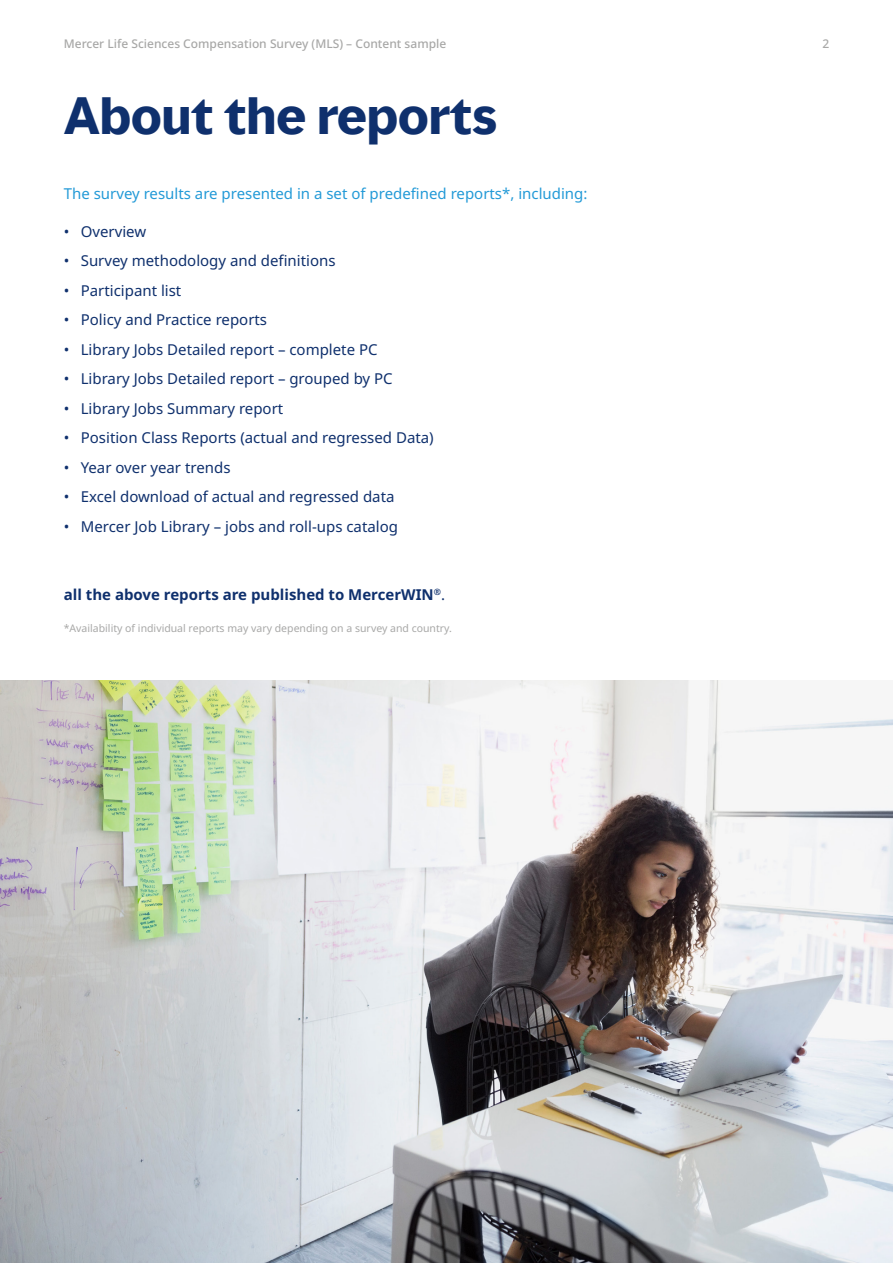
<style>
.page{position:relative;width:893px;height:1263px;background:#fff}
.page>*{position:absolute;margin:0;border:0;box-sizing:border-box;transform-origin:0 0}
.t1{font:700 48px "MMC Display";color:#0f306d}
.t2{font:15px "Noto Sans";color:#0f306d}
.t3{font:15px "Noto Sans";color:#239ad7}
.t4{font:700 15px "Noto Sans";color:#0f306d}
.t5{font:500 12px "Noto Sans";color:#a8a8a7}
.t6{font:10.5px "Noto Sans";color:#a8a8a7}
.s1{font-weight:400}
</style>
<div class="page">
<img style="left:0;top:680px;width:893px;height:583px">
<p class="t5" style="left:64px;top:35px;width:384px">Mercer Life Sciences Compensation Survey (MLS) – Content sample</p>
<p class="t5" style="left:822px;top:35px;width:8px">2</p>
<h1 class="t1" style="left:64px;top:85px;width:435px">About the reports</h1>
<p class="t3" style="left:64px;top:183px;width:525px">The survey results are presented in a set of predefined reports*, including:</p>
<p class="t2" style="left:64px;top:221px;width:84px">• Overview</p>
<p class="t2" style="left:64px;top:250px;width:273px">• Survey methodology and definitions</p>
<p class="t2" style="left:64px;top:280px;width:119px">• Participant list</p>
<p class="t2" style="left:64px;top:309px;width:205px">• Policy and Practice reports</p>
<p class="t2" style="left:64px;top:339px;width:315px">• Library Jobs Detailed report – complete PC</p>
<p class="t2" style="left:64px;top:368px;width:330px">• Library Jobs Detailed report – grouped by PC</p>
<p class="t2" style="left:64px;top:398px;width:221px">• Library Jobs Summary report</p>
<p class="t2" style="left:64px;top:427px;width:371px">• Position Class Reports (actual and regressed Data)</p>
<p class="t2" style="left:64px;top:457px;width:168px">• Year over year trends</p>
<p class="t2" style="left:64px;top:486px;width:332px">• Excel download of actual and regressed data</p>
<p class="t2" style="left:64px;top:516px;width:336px">• Mercer Job Library – jobs and roll-ups catalog</p>
<p class="t4" style="left:64px;top:583px;width:383px">all the above reports are published to MercerWIN<sup>®</sup><span class="s1">.</span></p>
<p class="t6" style="left:64px;top:620px;width:390px">*Availability of individual reports may vary depending on a survey and country.</p>
</div>
